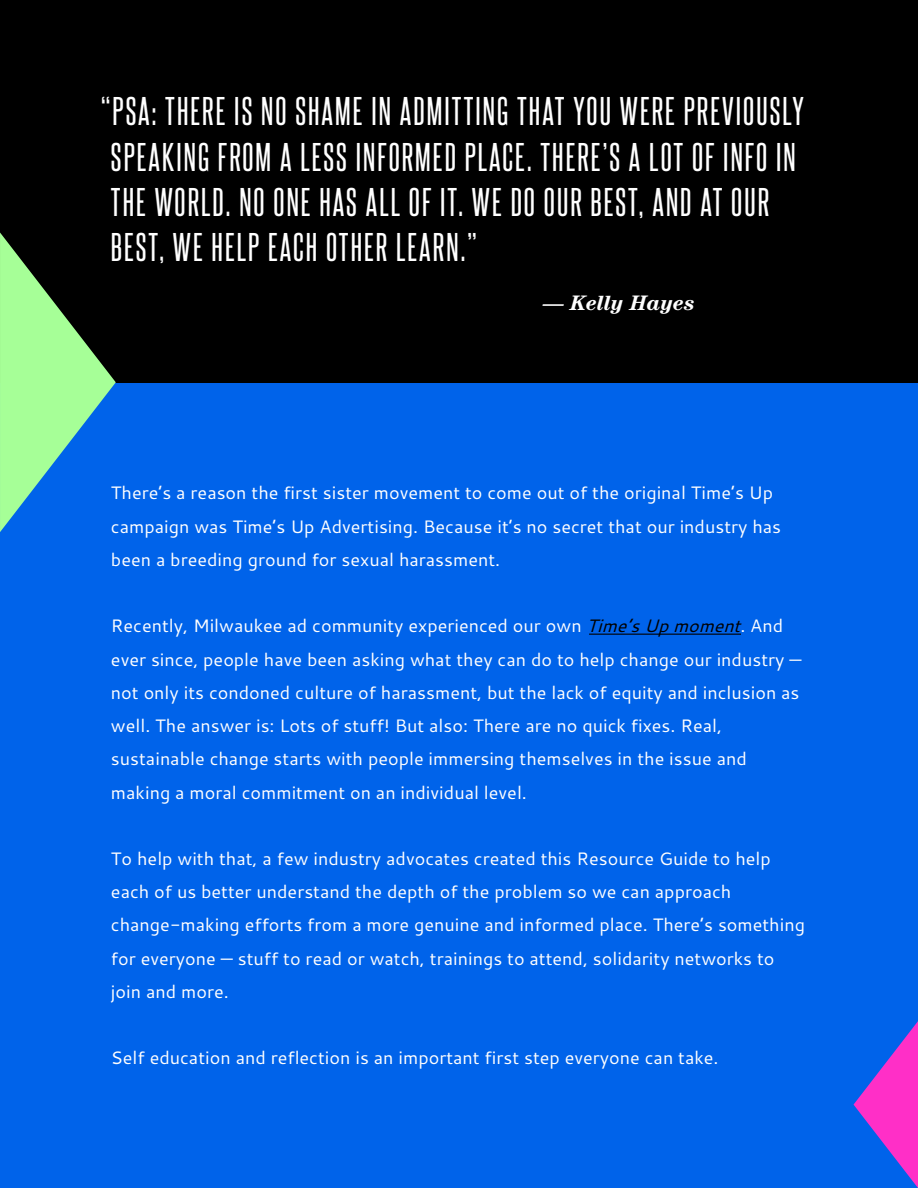
<style>
.page{position:relative;width:918px;height:1188px;background:#fff}
.page>*{position:absolute;margin:0;border:0;box-sizing:border-box;transform-origin:0 0}
.t1{font:34.5px/45.3px "Steelfish Rg";letter-spacing:.06em;color:#fff}
.t2{font:italic 700 21px "Century";color:#fff}
.t3{font:18px/33.3px "Cantarell";color:#fff}
.s1{font-style:italic;color:#000}
</style>
<div class="page">
<div style="left:0;top:382px;width:918px;height:806px;background:#0063ea"></div>
<div style="left:0;top:0;width:918px;height:382px;background:#000"></div>
<svg style="left:0;top:233px;width:116px;height:299px"></svg>
<svg style="left:854px;top:1021px;width:64px;height:167px"></svg>
<hr style="left:589px;top:634px;width:152px;height:1px;background:#000">
<h1 class="t1" style="left:101px;top:88px;width:704px">“PSA: THERE IS NO SHAME IN ADMITTING THAT YOU WERE PREVIOUSLY SPEAKING FROM A LESS INFORMED PLACE. THERE’S A LOT OF INFO IN THE WORLD. NO ONE HAS ALL OF IT. WE DO OUR BEST, AND AT OUR BEST, WE HELP EACH OTHER LEARN.”</h1>
<p class="t2" style="left:543px;top:290px;width:154px">— Kelly Hayes</p>
<p class="t3" style="left:111px;top:476px;width:672px">There’s a reason the first sister movement to come out of the original Time’s Up campaign was Time’s Up Advertising. Because it’s no secret that our industry has been a breeding ground for sexual harassment.</p>
<p class="t3" style="left:111px;top:609px;width:692px">Recently, Milwaukee ad community experienced our own <span class="s1">Time’s Up moment</span>. And ever since, people have been asking what they can do to help change our industry — not only its condoned culture of harassment, but the lack of equity and inclusion as well. The answer is: Lots of stuff! But also: There are no quick fixes. Real, sustainable change starts with people immersing themselves in the issue and making a moral commitment on an individual level.</p>
<p class="t3" style="left:111px;top:841px;width:696px">To help with that, a few industry advocates created this Resource Guide to help each of us better understand the depth of the problem so we can approach change-making efforts from a more genuine and informed place. There’s something for everyone — stuff to read or watch, trainings to attend, solidarity networks to join and more.</p>
<p class="t3" style="left:111px;top:1041px;width:609px">Self education and reflection is an important first step everyone can take.</p>
</div>
